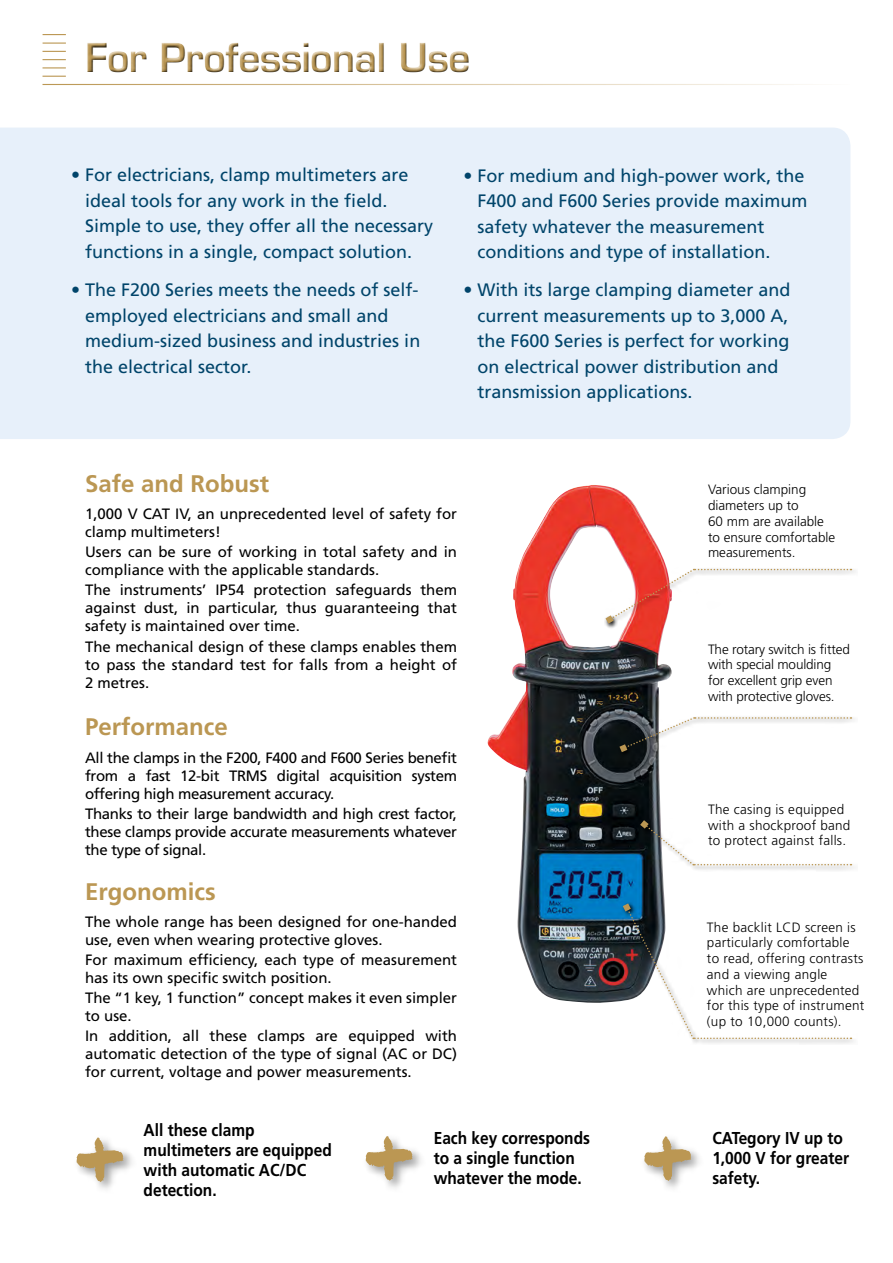
<style>
.page{position:relative;width:893px;height:1263px;background:#fff}
.page>*{position:absolute;margin:0;border:0;box-sizing:border-box;transform-origin:0 0}
.t1{font:600 39px "Eurostile LT Std";letter-spacing:-.02em;color:#bb9753}
.t2{font:700 24px "Frutiger LT Std";color:#bb9753}
.t3{font:18px/25.5px "Frutiger LT Std";color:#00446a}
.t4{font:700 17.25px/20.1px "Frutiger LT Std";color:#000;scale:.9 1}
.t5{font:15px/18px "Frutiger LT Std";color:#000}
.t6{font:300 13.5px/15.8px "Frutiger LT Std";letter-spacing:.02em;color:#000}
.t7{font:300 13.5px/15.8px "Frutiger LT Std";letter-spacing:-.01em;color:#000}
.t8{font:300 13.5px/15.8px "Frutiger LT Std";color:#000}
</style>
<div class="page">
<svg style="left:43px;top:34px;width:23px;height:1px"></svg>
<hr style="left:43px;top:84px;width:807px;height:1px;background:#bb9753">
<svg style="left:43px;top:51px;width:23px;height:1px"></svg>
<svg style="left:43px;top:59px;width:23px;height:1px"></svg>
<svg style="left:43px;top:67px;width:23px;height:1px"></svg>
<svg style="left:43px;top:76px;width:23px;height:1px"></svg>
<svg style="left:43px;top:43px;width:23px;height:1px"></svg>
<div style="left:0;top:128px;width:850px;height:311px;background:#e7f0fa"></div>
<img style="left:487px;top:485px;width:185px;height:518px">
<svg style="left:639px;top:818px;width:215px;height:54px"></svg>
<svg style="left:640px;top:820px;width:211px;height:45px"></svg>
<svg style="left:604px;top:567px;width:252px;height:62px"></svg>
<svg style="left:605px;top:569px;width:246px;height:55px"></svg>
<svg style="left:618px;top:716px;width:236px;height:42px"></svg>
<svg style="left:619px;top:717px;width:232px;height:35px"></svg>
<svg style="left:621px;top:902px;width:233px;height:142px"></svg>
<svg style="left:623px;top:903px;width:228px;height:136px"></svg>
<div style="left:85px;top:41px;width:385px;height:33px;background:#000;opacity:.75"></div>
<div style="left:73px;top:1134px;width:63px;height:60px;background:#000;opacity:.4"></div>
<svg style="left:77px;top:1137px;width:46px;height:45px"></svg>
<div style="left:362px;top:1132px;width:63px;height:60px;background:#000;opacity:.4"></div>
<svg style="left:366px;top:1136px;width:46px;height:45px"></svg>
<div style="left:641px;top:1133px;width:63px;height:60px;background:#000;opacity:.4"></div>
<svg style="left:644px;top:1136px;width:47px;height:45px"></svg>
<h1 class="t1" style="left:85px;top:33px;width:387px">For Professional Use</h1>
<p class="t3" style="left:85px;top:163px;width:349px;text-indent:-14px">• For electricians, clamp multimeters are ideal tools for any work in the field.<br>Simple to use, they offer all the necessary functions in a single, compact solution.</p>
<p class="t3" style="left:85px;top:277px;width:337px;text-indent:-14px">• The F200 Series meets the needs of self&shy;employed electricians and small and medium-sized business and industries in the electrical sector.</p>
<p class="t3" style="left:477px;top:163px;width:332px;text-indent:-14px">• For medium and high-power work, the F400 and F600 Series provide maximum safety whatever the measurement conditions and type of installation.</p>
<p class="t3" style="left:477px;top:277px;width:315px;text-indent:-14px">• With its large clamping diameter and current measurements up to 3,000 A, the F600 Series is perfect for working on electrical power distribution and transmission applications.</p>
<h2 class="t2" style="left:85px;top:470px;width:186px">Safe and Robust</h2>
<p class="t5" style="left:85px;top:505px;width:374px">1,000 V CAT IV, an unprecedented level of safety for clamp multimeters!</p>
<p class="t5" style="left:85px;top:543px;width:374px">Users can be sure of working in total safety and in compliance with the applicable standards.</p>
<p class="t5" style="left:85px;top:581px;width:374px;text-align:justify">The instruments’ IP54 protection safeguards them against dust, in particular, thus guaranteeing that safety is maintained over time.</p>
<p class="t5" style="left:85px;top:637px;width:374px;text-align:justify">The mechanical design of these clamps enables them to pass the standard test for falls from a height of 2 metres.</p>
<h2 class="t2" style="left:85px;top:713px;width:144px">Performance</h2>
<p class="t5" style="left:85px;top:749px;width:374px;text-align:justify">All the clamps in the F200, F400 and F600 Series benefit from a fast 12-bit TRMS digital acquisition system offering high measurement accuracy.</p>
<p class="t5" style="left:85px;top:805px;width:374px;text-align:justify">Thanks to their large bandwidth and high crest factor, these clamps provide accurate measurements whatever the type of signal.</p>
<h2 class="t2" style="left:85px;top:877px;width:132px">Ergonomics</h2>
<p class="t5" style="left:85px;top:913px;width:374px">The whole range has been designed for one-handed use, even when wearing protective gloves.</p>
<p class="t5" style="left:85px;top:951px;width:374px">For maximum efficiency, each type of measurement has its own specific switch position.</p>
<p class="t5" style="left:85px;top:989px;width:374px">The “1 key, 1 function” concept makes it even simpler to use.</p>
<p class="t5" style="left:85px;top:1027px;width:374px;text-align:justify">In addition, all these clamps are equipped with automatic detection of the type of signal (AC or DC) for current, voltage and power measurements.</p>
<p class="t8" style="left:708px;top:482px;width:129px">Various clamping diameters up to<br>60 mm are available to ensure comfortable measurements.</p>
<p class="t7" style="left:708px;top:641px;width:143px">The rotary switch is fitted with special moulding for excellent grip even with protective gloves.</p>
<p class="t6" style="left:708px;top:802px;width:144px">The casing is equipped with a shockproof band to protect against falls.</p>
<p class="t6" style="left:707px;top:919px;width:159px">The backlit LCD screen is particularly comfortable to read, offering contrasts and a viewing angle which are unprecedented for this type of instrument (up to 10,000 counts).</p>
<p class="t4" style="left:144px;top:1119px;width:211px">All these clamp multimeters are equipped with automatic AC/DC detection.</p>
<p class="t4" style="left:434px;top:1128px;width:175px">Each key corresponds to a single function whatever the mode.</p>
<p class="t4" style="left:712px;top:1128px;width:153px">CATegory IV up to<br>1,000 V for greater safety.</p>
</div>
